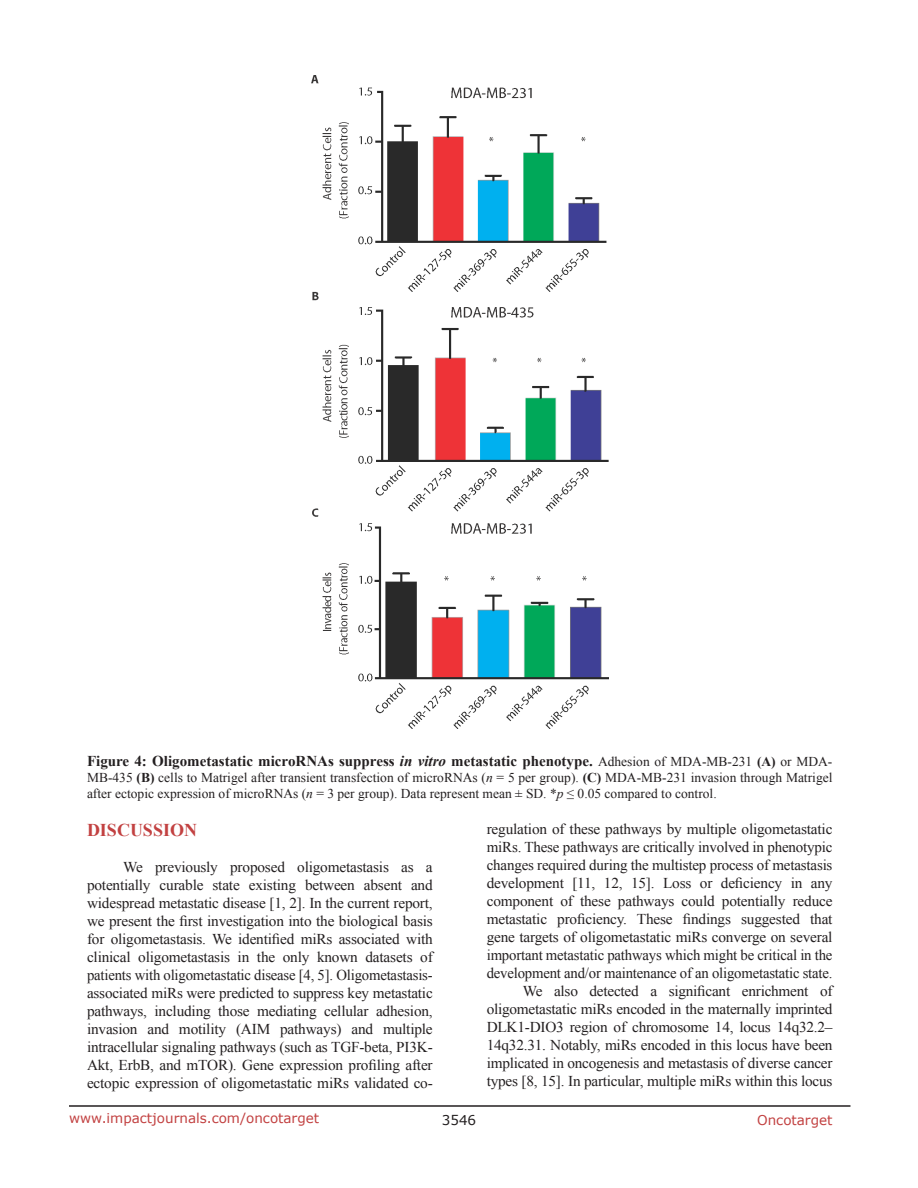
<style>
.page{position:relative;width:918px;height:1188px;background:#fff}
.page>*{position:absolute;margin:0;border:0;box-sizing:border-box;transform-origin:0 0}
.Heading{font:700 18px "Times New Roman";color:#c24141}
.BodyText{font:15px/18px "Times New Roman";letter-spacing:-.01em;color:#231f20;text-align:justify}
.FigureText{font:700 15px "Times New Roman";color:#231f20}
.FigureText-2{font:13.5px/16.2px "Times New Roman";color:#231f20}
.t1{font:13.5px "Verdana";color:#c24141}
.t2{font:13.5px "Verdana";color:#231f20}
.s1{font-style:italic}
.s2{font-weight:400;font-size:13.5px}
.s3{font-size:13.5px}
.s4{font-weight:700}
</style>
<div class="page">
<hr style="left:69px;top:1105px;width:781px;height:2px;background:#231f20">
<img style="left:311px;top:75px;width:297px;height:653px">
<p class="FigureText" style="left:87px;top:750px;width:747px">Figure 4: Oligometastatic microRNAs suppress <span class="s1">in vitro</span> metastatic phenotype. <span class="s2">Adhesion of MDA-MB-231</span> <span class="s3">(A)</span> <span class="s2">or MDA-</span></p>
<p class="FigureText-2" style="left:87px;top:769px;width:747px">MB-435 <span class="s4">(B)</span> cells to Matrigel after transient transfection of microRNAs (<span class="s1">n</span> = 5 per group). <span class="s4">(C)</span> MDA-MB-231 invasion through Matrigel after ectopic expression of microRNAs (<span class="s1">n</span> = 3 per group). Data represent mean ± SD. *<span class="s1">p</span> ≤ 0.05 compared to control.</p>
<p class="Heading" style="left:87px;top:817px;width:112px">DISCUSSION</p>
<p class="BodyText" style="left:87px;top:858px;width:347px;text-indent:36px">We previously proposed oligometastasis as a potentially curable state existing between absent and widespread metastatic disease [1, 2]. In the current report, we present the first investigation into the biological basis for oligometastasis. We identified miRs associated with clinical oligometastasis in the only known datasets of patients with oligometastatic disease [4, 5]. Oligometastasis&shy;associated miRs were predicted to suppress key metastatic pathways, including those mediating cellular adhesion, invasion and motility (AIM pathways) and multiple intracellular signaling pathways (such as TGF-beta, PI3K-Akt, ErbB, and mTOR). Gene expression profiling after ectopic expression of oligometastatic miRs validated co-</p>
<p class="BodyText" style="left:487px;top:820px;width:347px">regulation of these pathways by multiple oligometastatic miRs. These pathways are critically involved in phenotypic changes required during the multistep process of metastasis development [11, 12, 15]. Loss or deficiency in any component of these pathways could potentially reduce metastatic proficiency. These findings suggested that gene targets of oligometastatic miRs converge on several important metastatic pathways which might be critical in the development and/or maintenance of an oligometastatic state.</p>
<p class="BodyText" style="left:487px;top:982px;width:347px;text-indent:36px">We also detected a significant enrichment of oligometastatic miRs encoded in the maternally imprinted DLK1-DIO3 region of chromosome 14, locus 14q32.2– 14q32.31. Notably, miRs encoded in this locus have been implicated in oncogenesis and metastasis of diverse cancer types [8, 15]. In particular, multiple miRs within this locus</p>
<p class="t1" style="left:69px;top:1109px;width:252px">www.impactjournals.com/oncotarget</p>
<p class="t2" style="left:442px;top:1111px;width:36px">3546</p>
<p class="t1" style="left:757px;top:1111px;width:77px">Oncotarget</p>
</div>
